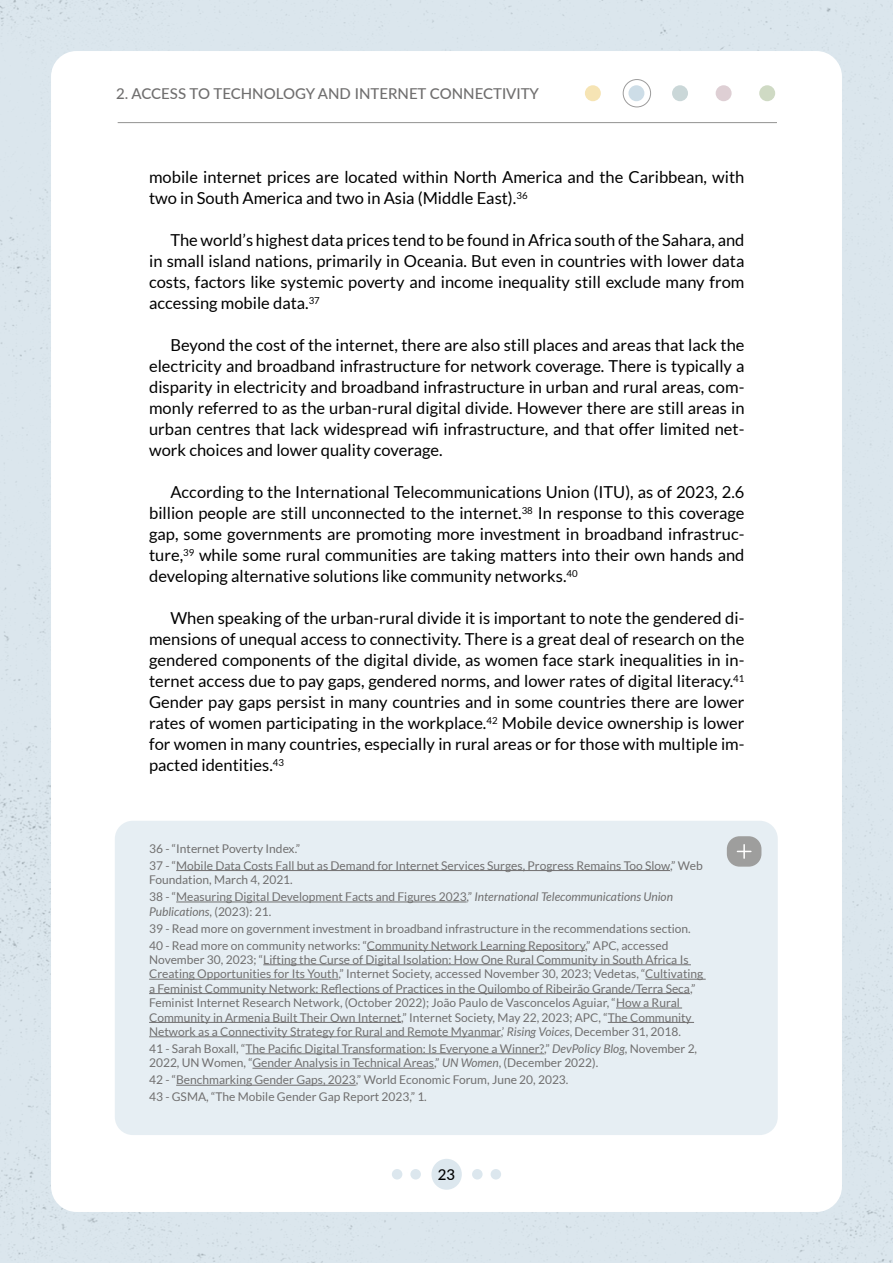
<style>
.page{position:relative;width:893px;height:1263px;background:#dbe6ed}
.page>*{position:absolute;margin:0;border:0;box-sizing:border-box;transform-origin:0 0}
.corpo_base{font:16.5px/21px "Lato";color:#000;text-align:justify}
.t1{font:500 15px "Lato";color:#706f6f}
.t2{font:500 15px "Lato";color:#000}
.note_a_piè_pagina{font:12px/14.4px "Lato";color:#706f6f}
.s1{font-style:italic}
</style>
<div class="page">
<div style="left:51px;top:51px;width:791px;height:1161px;background:#fff;border-radius:26px"></div>
<div style="left:431px;top:1159px;width:31px;height:31px;background:#dce7ee;border-radius:50%"></div>
<div style="left:472px;top:1169px;width:11px;height:10px;background:#dce7ee;border-radius:50%"></div>
<div style="left:392px;top:1169px;width:10px;height:10px;background:#dce7ee;border-radius:50%"></div>
<div style="left:491px;top:1169px;width:10px;height:10px;background:#dce7ee;border-radius:50%"></div>
<div style="left:410px;top:1169px;width:11px;height:10px;background:#dce7ee;border-radius:50%"></div>
<hr style="left:118px;top:122px;width:659px;height:1px;background:#9e9e9d">
<div style="left:623px;top:79px;width:28px;height:28px;border:1px solid #706f6f;border-radius:50%"></div>
<div style="left:628px;top:85px;width:16px;height:16px;background:#cddde7;border-radius:50%"></div>
<div style="left:672px;top:85px;width:16px;height:16px;background:#cad7d8;border-radius:50%"></div>
<div style="left:716px;top:85px;width:16px;height:16px;background:#decfd4;border-radius:50%"></div>
<div style="left:759px;top:85px;width:16px;height:16px;background:#cfdac4;border-radius:50%"></div>
<div style="left:585px;top:85px;width:16px;height:16px;background:#f6e4b4;border-radius:50%"></div>
<div style="left:115px;top:821px;width:663px;height:314px;background:#e6eef3;border-radius:18px"></div>
<div style="left:727px;top:836px;width:34px;height:31px;background:#9e9e9d;border-radius:13px"></div>
<svg style="left:737px;top:845px;width:14px;height:13px"></svg>
<hr style="left:176px;top:870px;width:494px;height:1px;background:#706f6f">
<hr style="left:176px;top:902px;width:291px;height:1px;background:#706f6f">
<hr style="left:367px;top:950px;width:218px;height:1px;background:#706f6f">
<hr style="left:263px;top:964px;width:428px;height:1px;background:#706f6f">
<hr style="left:149px;top:979px;width:189px;height:1px;background:#706f6f">
<hr style="left:645px;top:979px;width:61px;height:1px;background:#706f6f">
<hr style="left:149px;top:993px;width:541px;height:1px;background:#706f6f">
<hr style="left:616px;top:1008px;width:66px;height:1px;background:#706f6f">
<hr style="left:149px;top:1022px;width:252px;height:1px;background:#706f6f">
<hr style="left:608px;top:1022px;width:86px;height:1px;background:#706f6f">
<hr style="left:149px;top:1036px;width:352px;height:1px;background:#706f6f">
<hr style="left:246px;top:1053px;width:298px;height:1px;background:#706f6f">
<hr style="left:252px;top:1068px;width:182px;height:1px;background:#706f6f">
<hr style="left:176px;top:1085px;width:180px;height:1px;background:#706f6f">
<p class="t1" style="left:116px;top:83px;width:424px">2. ACCESS TO TECHNOLOGY AND INTERNET CONNECTIVITY</p>
<p class="corpo_base" style="left:149px;top:167px;width:597px">mobile internet prices are located within North America and the Caribbean, with two in South America and two in Asia (Middle East).<sup>36</sup></p>
<p class="corpo_base" style="left:149px;top:230px;width:597px;text-indent:21px">The world’s highest data prices tend to be found in Africa south of the Sahara, and in small island nations, primarily in Oceania. But even in countries with lower data costs, factors like systemic poverty and income inequality still exclude many from accessing mobile data.<sup>37</sup></p>
<p class="corpo_base" style="left:149px;top:335px;width:597px;text-indent:21px">Beyond the cost of the internet, there are also still places and areas that lack the electricity and broadband infrastructure for network coverage. There is typically a disparity in electricity and broadband infrastructure in urban and rural areas, com&shy;monly referred to as the urban-rural digital divide. However there are still areas in urban centres that lack widespread wifi infrastructure, and that offer limited net&shy;work choices and lower quality coverage.</p>
<p class="corpo_base" style="left:149px;top:482px;width:597px;text-indent:21px">According to the International Telecommunications Union (ITU), as of 2023, 2.6 billion people are still unconnected to the internet.<sup>38</sup> In response to this coverage gap, some governments are promoting more investment in broadband infrastruc&shy;ture,<sup>39</sup> while some rural communities are taking matters into their own hands and developing alternative solutions like community networks.<sup>40</sup></p>
<p class="corpo_base" style="left:149px;top:608px;width:597px;text-indent:21px">When speaking of the urban-rural divide it is important to note the gendered di&shy;mensions of unequal access to connectivity. There is a great deal of research on the gendered components of the digital divide, as women face stark inequalities in in&shy;ternet access due to pay gaps, gendered norms, and lower rates of digital literacy.<sup>41<br></sup>Gender pay gaps persist in many countries and in some countries there are lower rates of women participating in the workplace.<sup>42</sup> Mobile device ownership is lower for women in many countries, especially in rural areas or for those with multiple im&shy;pacted identities.<sup>43</sup></p>
<p class="note_a_piè_pagina" style="left:149px;top:841px;width:153px">36 - “Internet Poverty Index.”</p>
<p class="note_a_piè_pagina" style="left:149px;top:858px;width:555px">37 - “Mobile Data Costs Fall but as Demand for Internet Services Surges, Progress Remains Too Slow,” Web<br>Foundation, March 4, 2021.</p>
<p class="note_a_piè_pagina" style="left:149px;top:889px;width:525px">38 - “Measuring Digital Development Facts and Figures 2023,” <span class="s1">International Telecommunications Union<br>Publications</span>, (2023): 21.</p>
<p class="note_a_piè_pagina" style="left:149px;top:921px;width:543px">39 - Read more on government investment in broadband infrastructure in the recommendations section.</p>
<p class="note_a_piè_pagina" style="left:149px;top:938px;width:556px">40 - Read more on community networks: “Community Network Learning Repository,” APC, accessed November 30, 2023; “Lifting the Curse of Digital Isolation: How One Rural Community in South Africa Is Creating Opportunities for Its Youth,” Internet Society, accessed November 30, 2023; Vedetas, “Cultivating a Feminist Community Network: Reflections of Practices in the Quilombo of Ribeirão Grande/Terra Seca,” Feminist Internet Research Network, (October 2022); João Paulo de Vasconcelos Aguiar, “How a Rural Community in Armenia Built Their Own Internet,” Internet Society, May 22, 2023; APC, “The Community Network as a Connectivity Strategy for Rural and Remote Myanmar,’ <span class="s1">Rising Voices</span>, December 31, 2018.</p>
<p class="note_a_piè_pagina" style="left:149px;top:1041px;width:550px">41 - Sarah Boxall, “The Pacific Digital Transformation: Is Everyone a Winner?,” <span class="s1">DevPolicy Blog</span>, November 2,<br>2022, UN Women, “Gender Analysis in Technical Areas,” <span class="s1">UN Women</span>, (December 2022).</p>
<p class="note_a_piè_pagina" style="left:149px;top:1073px;width:421px">42 - “Benchmarking Gender Gaps, 2023,” World Economic Forum, June 20, 2023.</p>
<p class="note_a_piè_pagina" style="left:149px;top:1090px;width:279px">43 - GSMA, “The Mobile Gender Gap Report 2023,” 1.</p>
<p class="t2" style="left:438px;top:1164px;width:19px">23</p>
</div>
